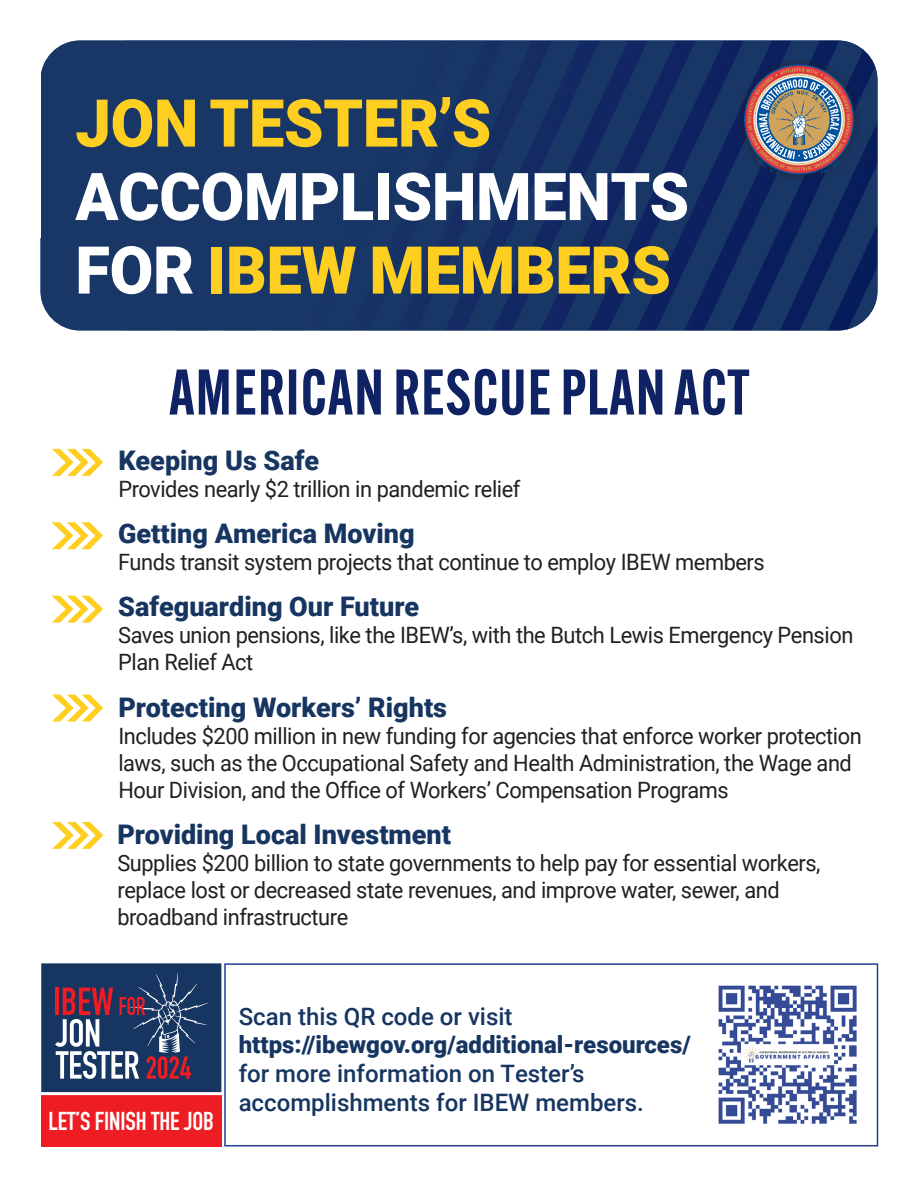
<style>
.page{position:relative;width:918px;height:1188px;background:#fff}
.page>*{position:absolute;margin:0;border:0;box-sizing:border-box;transform-origin:0 0}
.t1{font:900 66px "Roboto";letter-spacing:-.005em;color:#fece21;scale:.96 1}
.t2{font:900 66px "Roboto";letter-spacing:-.005em;color:#fff;scale:.96 1}
.t3{font:600 63px "Alternate Gothic Cond ATF";letter-spacing:.02em;color:#0f2264}
.t4{font:900 27px "Roboto";color:#163561}
.t5{font:700 25.5px "DIN Condensed";letter-spacing:-.005em;color:#fff}
.t6{font:500 24px/28.8px "Roboto";color:#163561}
.body_text{font:22.5px/27px "Roboto";letter-spacing:-.02em;color:#231f20}
.s1{color:#fff}
.s2{font-weight:900}
</style>
<div class="page">
<img style="left:718px;top:985px;width:139px;height:139px">
<div style="left:41px;top:963px;width:180px;height:183px;background:#163561;border:2px solid #163561"></div>
<div style="left:41px;top:1094px;width:180px;height:52px;background:#ee1d23"></div>
<div style="left:224px;top:963px;width:654px;height:183px;border:2px solid #253f8e"></div>
<svg style="left:52px;top:596px;width:51px;height:27px"></svg>
<svg style="left:52px;top:695px;width:51px;height:27px"></svg>
<svg style="left:52px;top:449px;width:51px;height:27px"></svg>
<svg style="left:52px;top:522px;width:51px;height:27px"></svg>
<hr style="left:31px;top:1092px;width:192px;height:3px;background:#fff">
<svg style="left:52px;top:822px;width:51px;height:27px"></svg>
<svg style="left:41px;top:40px;width:836px;height:290px;background:#163365"></svg>
<div style="left:737px;top:57px;width:125px;height:125px;background:#231f20;opacity:.75"></div>
<svg style="left:748px;top:68px;width:103px;height:108px;background:#8b7a7e"></svg>
<svg style="left:55px;top:973px;width:153px;height:106px"></svg>
<p class="t1" style="left:75px;top:77px;width:435px">JON TESTER’S</p>
<p class="t2" style="left:75px;top:150px;width:641px">ACCOMPLISHMENTS</p>
<p class="t1" style="left:75px;top:224px;width:622px"><span class="s1">FOR</span> IBEW MEMBERS</p>
<p class="t3" style="left:169px;top:352px;width:582px">AMERICAN RESCUE PLAN ACT</p>
<h2 class="t4" style="left:118px;top:441px;width:202px">Keeping Us Safe</h2>
<p class="body_text" style="left:118px;top:474px;width:404px">Provides nearly $2 trillion in pandemic relief</p>
<h2 class="t4" style="left:118px;top:515px;width:298px">Getting America Moving</h2>
<p class="body_text" style="left:118px;top:548px;width:648px">Funds transit system projects that continue to employ IBEW members</p>
<h2 class="t4" style="left:118px;top:588px;width:303px">Safeguarding Our Future</h2>
<p class="body_text" style="left:118px;top:621px;width:737px">Saves union pensions, like the IBEW’s, with the Butch Lewis Emergency Pension<br>Plan Relief Act</p>
<h2 class="t4" style="left:118px;top:688px;width:330px">Protecting Workers’ Rights</h2>
<p class="body_text" style="left:118px;top:722px;width:745px">Includes $200 million in new funding for agencies that enforce worker protection laws, such as the Occupational Safety and Health Administration, the Wage and<br>Hour Division, and the Office of Workers’ Compensation Programs</p>
<h2 class="t4" style="left:117px;top:816px;width:335px">Providing Local Investment</h2>
<p class="body_text" style="left:117px;top:849px;width:705px">Supplies $200 billion to state governments to help pay for essential workers, replace lost or decreased state revenues, and improve water, sewer, and broadband infrastructure</p>
<h2 class="t5" style="left:49px;top:1104px;width:167px">LET’S FINISH THE JOB</h2>
<h2 class="t6" style="left:239px;top:1001px;width:454px">Scan this QR code or visit <span class="s2">https://ibewgov.org/additional-resources/ </span>for more information on Tester’s accomplishments for IBEW members.</h2>
</div>
